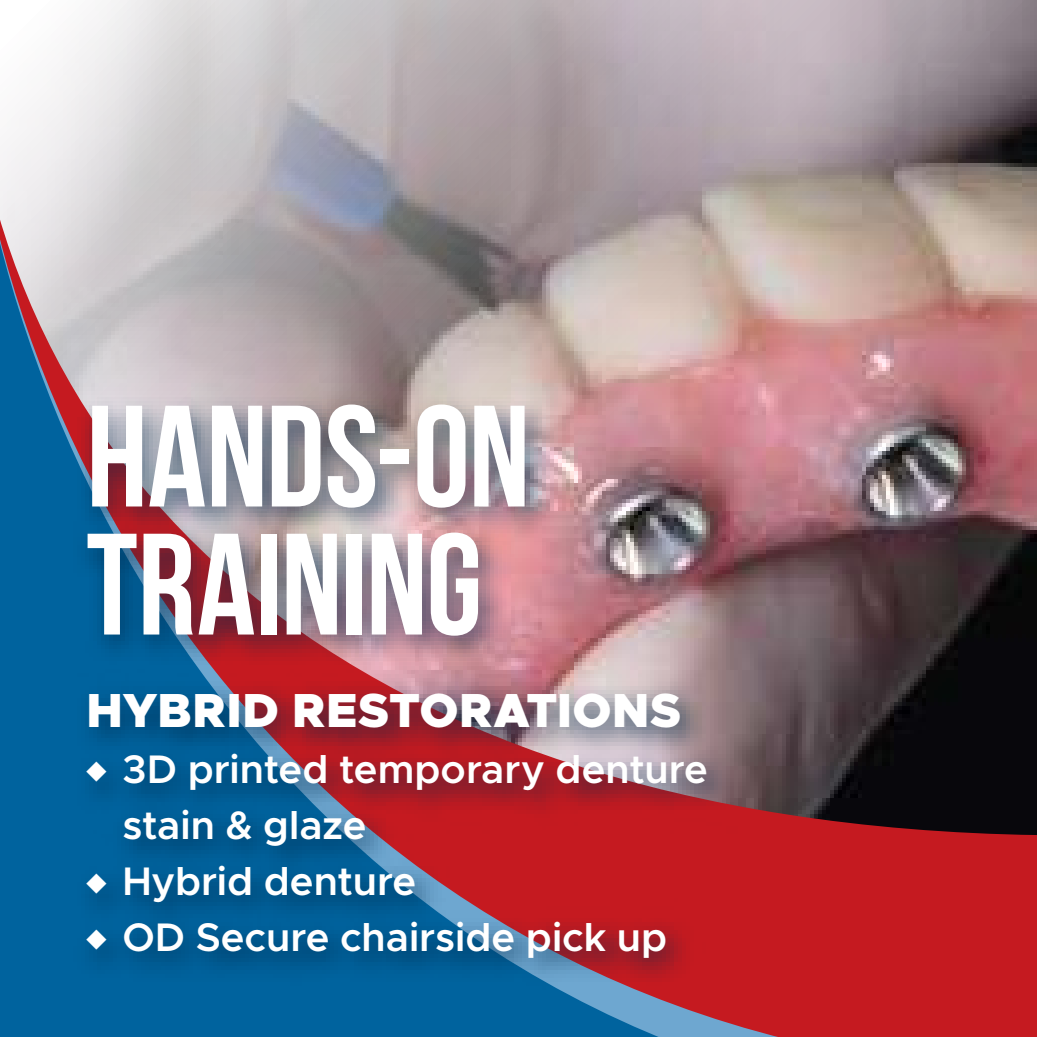
<style>
.page{position:relative;width:1037px;height:1037px;background:#fff}
.page>*{position:absolute;margin:0;border:0;box-sizing:border-box;transform-origin:0 0}
.t1{font:700 144px/128px "Bebas Neue";letter-spacing:-.005em;color:#fff}
.t2{font:900 48px "Metropolis";letter-spacing:.01em;color:#fff}
.t3{font:600 40px "Metropolis";color:#fff}
.s1{font-family:"Proxima Nova";font-weight:900}
</style>
<div class="page">
<img style="left:0;top:0;width:1037px;height:1037px">
<div style="left:70px;top:397px;width:668px;height:592px;background:#002747;opacity:.66"></div>
<h1 class="t1" style="left:86px;top:391px;width:445px">HANDS-ON<br>TRAINING</h1>
<p class="t2" style="left:86px;top:679px;width:596px">HYBRID RESTORATIONS</p>
<p class="t3" style="left:86px;top:743px;width:623px"><span class="s1">♦</span> 3D printed temporary denture</p>
<p class="t3" style="left:122px;top:799px;width:246px">stain &amp; glaze</p>
<p class="t3" style="left:86px;top:855px;width:331px"><span class="s1">♦</span> Hybrid denture</p>
<p class="t3" style="left:86px;top:911px;width:582px"><span class="s1">♦</span> OD Secure chairside pick up</p>
</div>
